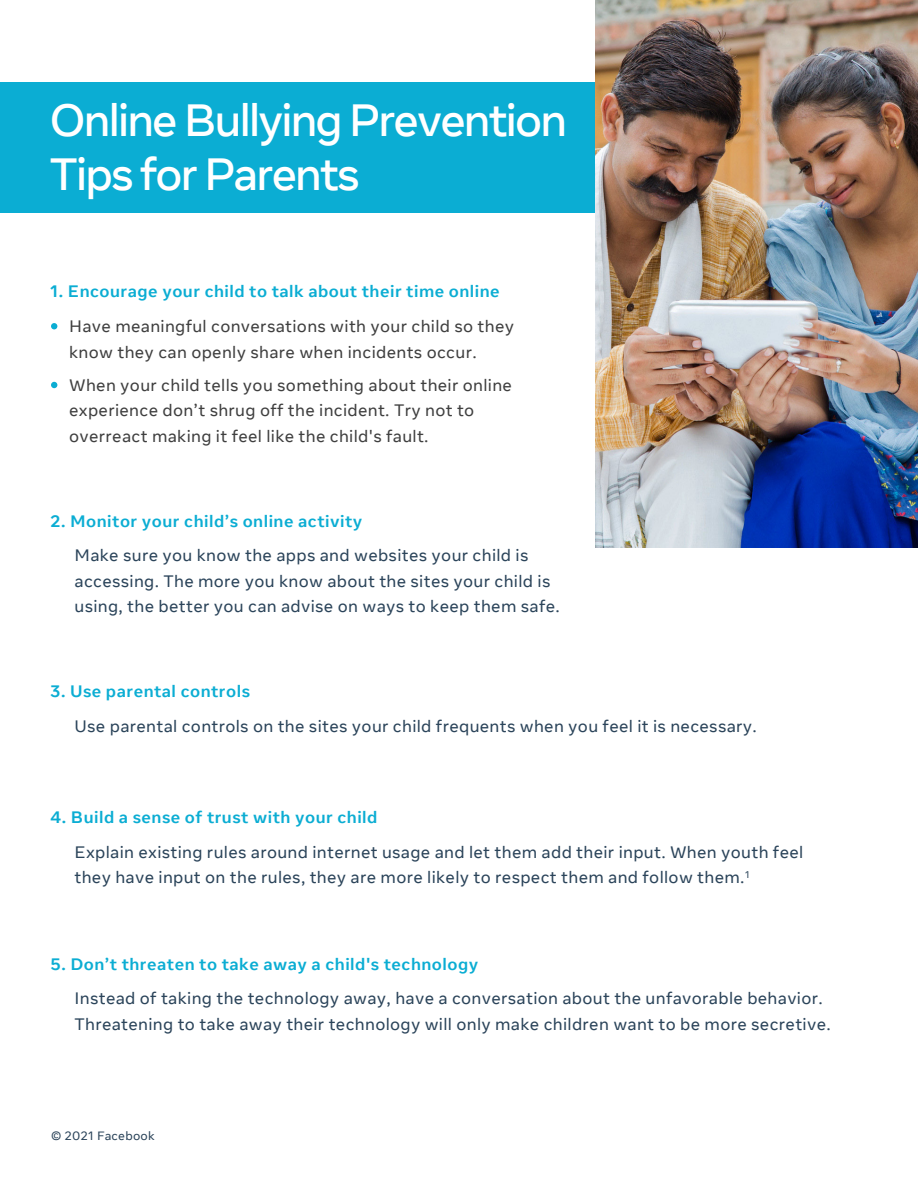
<style>
.page{position:relative;width:918px;height:1188px;background:#fff}
.page>*{position:absolute;margin:0;border:0;box-sizing:border-box;transform-origin:0 0}
.t1{font:500 45px/54px "Optimistic Display";letter-spacing:-.04em;color:#fff}
.t2{font:16.5px/25.5px "Optimistic Text";letter-spacing:.02em;color:#2b445a}
.t3{font:16.5px/25.5px "Optimistic Text";letter-spacing:.02em;color:#3f3f3f}
.t4{font:700 16.5px "Optimistic Text";letter-spacing:.03em;color:#0badd3}
.t5{font:12px "Optimistic Text";letter-spacing:.02em;color:#2b445a}
</style>
<div class="page">
<div style="left:0;top:82px;width:595px;height:131px;background:#0badd3"></div>
<svg style="left:51px;top:323px;width:6px;height:6px"></svg>
<svg style="left:51px;top:382px;width:6px;height:6px"></svg>
<img style="left:595px;top:0;width:323px;height:547px">
<h1 class="t1" style="left:50px;top:94px;width:519px">Online Bullying Prevention<br>Tips for Parents</h1>
<p class="t4" style="left:50px;top:281px;width:451px">1. Encourage your child to talk about their time online</p>
<p class="t3" style="left:69px;top:314px;width:447px">Have meaningful conversations with your child so they know they can openly share when incidents occur.</p>
<p class="t3" style="left:69px;top:372px;width:444px">When your child tells you something about their online experience don’t shrug off the incident. Try not to overreact making it feel like the child's fault.</p>
<p class="t4" style="left:50px;top:510px;width:314px">2. Monitor your child’s online activity</p>
<p class="t2" style="left:75px;top:543px;width:487px">Make sure you know the apps and websites your child is accessing. The more you know about the sites your child is using, the better you can advise on ways to keep them safe.</p>
<p class="t4" style="left:50px;top:681px;width:202px">3. Use parental controls</p>
<p class="t2" style="left:75px;top:714px;width:684px">Use parental controls on the sites your child frequents when you feel it is necessary.</p>
<p class="t4" style="left:50px;top:807px;width:329px">4. Build a sense of trust with your child</p>
<p class="t2" style="left:75px;top:840px;width:730px">Explain existing rules around internet usage and let them add their input. When youth feel they have input on the rules, they are more likely to respect them and follow them.<sup>1</sup></p>
<p class="t4" style="left:50px;top:953px;width:430px">5. Don’t threaten to take away a child's technology</p>
<p class="t2" style="left:75px;top:986px;width:758px">Instead of taking the technology away, have a conversation about the unfavorable behavior.<br>Threatening to take away their technology will only make children want to be more secretive.</p>
<p class="t5" style="left:51px;top:1128px;width:105px">© 2021 Facebook</p>
</div>
